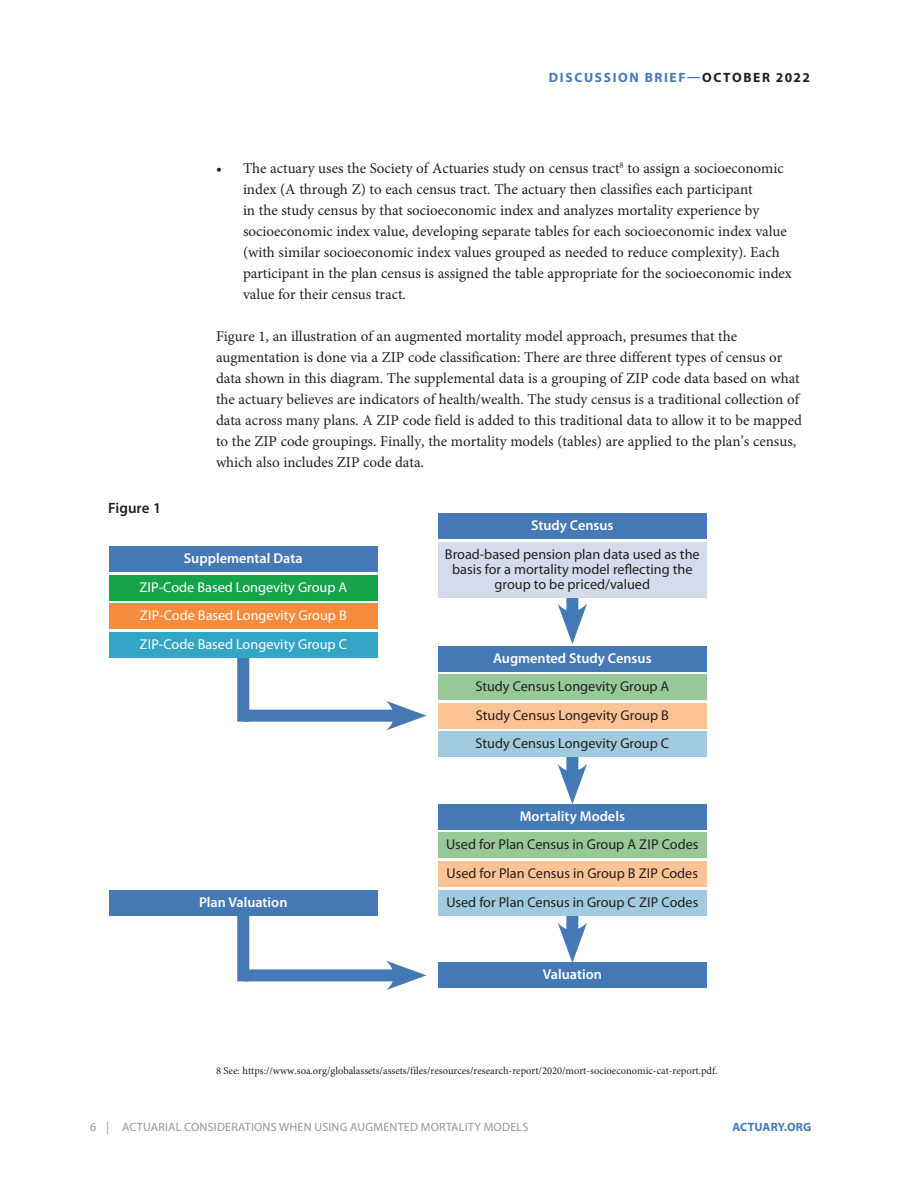
<style>
.page{position:relative;width:918px;height:1188px;background:#fff}
.page>*{position:absolute;margin:0;border:0;box-sizing:border-box;transform-origin:0 0}
.text{font:15px/21px "Minion Pro";color:#231f20}
.chart_heads{font:600 15px "Myriad Pro";color:#231f20}
.t1{font:14.25px/15px "Myriad Pro";color:#231f20;text-align:center}
.t2{font:600 14.25px "Myriad Pro";color:#fff}
.t3{font:14.25px "Myriad Pro";color:#fff}
.t4{font:700 13.5px "Myriad Pro";letter-spacing:.12em;color:#4579b6}
.t5{font:12px "Myriad Pro";letter-spacing:.02em;color:#8f989f}
.t6{font:700 12px "Myriad Pro";letter-spacing:.02em;color:#4579b6}
.footnote{font:10.5px "Minion Pro";color:#231f20}
.s1{color:#231f20}
</style>
<div class="page">
<div style="left:566px;top:914px;width:12px;height:25px;background:#4579b6"></div>
<svg style="left:558px;top:923px;width:29px;height:40px"></svg>
<div style="left:566px;top:755px;width:12px;height:26px;background:#4579b6"></div>
<svg style="left:558px;top:764px;width:29px;height:40px"></svg>
<div style="left:566px;top:595px;width:12px;height:26px;background:#4579b6"></div>
<svg style="left:558px;top:604px;width:29px;height:40px"></svg>
<div style="left:237px;top:656px;width:12px;height:66px;background:#4579b6"></div>
<div style="left:109px;top:547px;width:268px;height:25px;background:#4579b6"></div>
<div style="left:109px;top:575px;width:268px;height:26px;background:#16a34a"></div>
<div style="left:109px;top:604px;width:268px;height:25px;background:#f58b3c"></div>
<div style="left:109px;top:632px;width:268px;height:26px;background:#33a6c6"></div>
<div style="left:438px;top:646px;width:268px;height:25px;background:#4579b6"></div>
<div style="left:438px;top:674px;width:268px;height:26px;background:#97c998"></div>
<div style="left:438px;top:703px;width:268px;height:25px;background:#fbc294"></div>
<div style="left:438px;top:731px;width:268px;height:26px;background:#9fcadf"></div>
<div style="left:438px;top:804px;width:268px;height:26px;background:#4579b6"></div>
<div style="left:438px;top:833px;width:268px;height:25px;background:#97c998"></div>
<div style="left:438px;top:861px;width:268px;height:26px;background:#fbc294"></div>
<div style="left:438px;top:891px;width:268px;height:25px;background:#9fcadf"></div>
<div style="left:438px;top:514px;width:268px;height:25px;background:#4579b6"></div>
<div style="left:438px;top:542px;width:268px;height:56px;background:#d3dbec"></div>
<div style="left:109px;top:891px;width:268px;height:25px;background:#4579b6"></div>
<div style="left:438px;top:963px;width:268px;height:25px;background:#4579b6"></div>
<div style="left:243px;top:710px;width:160px;height:12px;background:#4579b6"></div>
<svg style="left:386px;top:701px;width:41px;height:29px"></svg>
<div style="left:243px;top:969px;width:160px;height:12px;background:#4579b6"></div>
<svg style="left:386px;top:961px;width:41px;height:29px"></svg>
<div style="left:237px;top:915px;width:12px;height:66px;background:#4579b6"></div>
<p class="t4" style="left:549px;top:69px;width:263px">DISCUSSION BRIEF—<span class="s1">OCTOBER 2022</span></p>
<p class="chart_heads" style="left:108px;top:499px;width:55px">Figure 1</p>
<p class="text" style="left:243px;top:158px;width:551px;text-indent:-27px">• The actuary uses the Society of Actuaries study on census tract<sup>8</sup> to assign a socioeconomic index (A through Z) to each census tract. The actuary then classifies each participant<br>in the study census by that socioeconomic index and analyzes mortality experience by socioeconomic index value, developing separate tables for each socioeconomic index value (with similar socioeconomic index values grouped as needed to reduce complexity). Each participant in the plan census is assigned the table appropriate for the socioeconomic index value for their census tract.</p>
<p class="text" style="left:216px;top:326px;width:588px">Figure 1, an illustration of an augmented mortality model approach, presumes that the augmentation is done via a ZIP code classification: There are three different types of census or data shown in this diagram. The supplemental data is a grouping of ZIP code data based on what the actuary believes are indicators of health/wealth. The study census is a traditional collection of data across many plans. A ZIP code field is added to this traditional data to allow it to be mapped to the ZIP code groupings. Finally, the mortality models (tables) are applied to the plan’s census, which also includes ZIP code data.</p>
<p class="t2" style="left:184px;top:549px;width:120px">Supplemental Data</p>
<p class="t3" style="left:139px;top:578px;width:209px">ZIP-Code Based Longevity Group A</p>
<p class="t3" style="left:140px;top:607px;width:208px">ZIP-Code Based Longevity Group B</p>
<p class="t3" style="left:140px;top:635px;width:209px">ZIP-Code Based Longevity Group C</p>
<p class="t2" style="left:199px;top:893px;width:90px">Plan Valuation</p>
<p class="t2" style="left:531px;top:516px;width:84px">Study Census</p>
<p class="t1" style="left:445px;top:546px;width:256px">Broad-based pension plan data used as the basis for a mortality model reflecting the group to be priced/valued</p>
<p class="t2" style="left:493px;top:649px;width:160px">Augmented Study Census</p>
<p class="t1" style="left:475px;top:679px;width:196px">Study Census Longevity Group A</p>
<p class="t1" style="left:476px;top:707px;width:195px">Study Census Longevity Group B</p>
<p class="t1" style="left:476px;top:736px;width:195px">Study Census Longevity Group C</p>
<p class="t2" style="left:520px;top:807px;width:107px">Mortality Models</p>
<p class="t1" style="left:446px;top:837px;width:254px">Used for Plan Census in Group A ZIP Codes</p>
<p class="t1" style="left:447px;top:865px;width:253px">Used for Plan Census in Group B ZIP Codes</p>
<p class="t1" style="left:446px;top:895px;width:254px">Used for Plan Census in Group C ZIP Codes</p>
<p class="t2" style="left:543px;top:965px;width:61px">Valuation</p>
<p class="footnote" style="left:216px;top:1064px;width:503px">8 See: https://www.soa.org/globalassets/assets/files/resources/research-report/2020/mort-socioeconomic-cat-report.pdf.</p>
<p class="t5" style="left:90px;top:1120px;width:440px">6 | ACTUARIAL CONSIDERATIONS WHEN USING AUGMENTED MORTALITY MODELS</p>
<p class="t6" style="left:732px;top:1119px;width:80px">ACTUARY.ORG</p>
</div>
